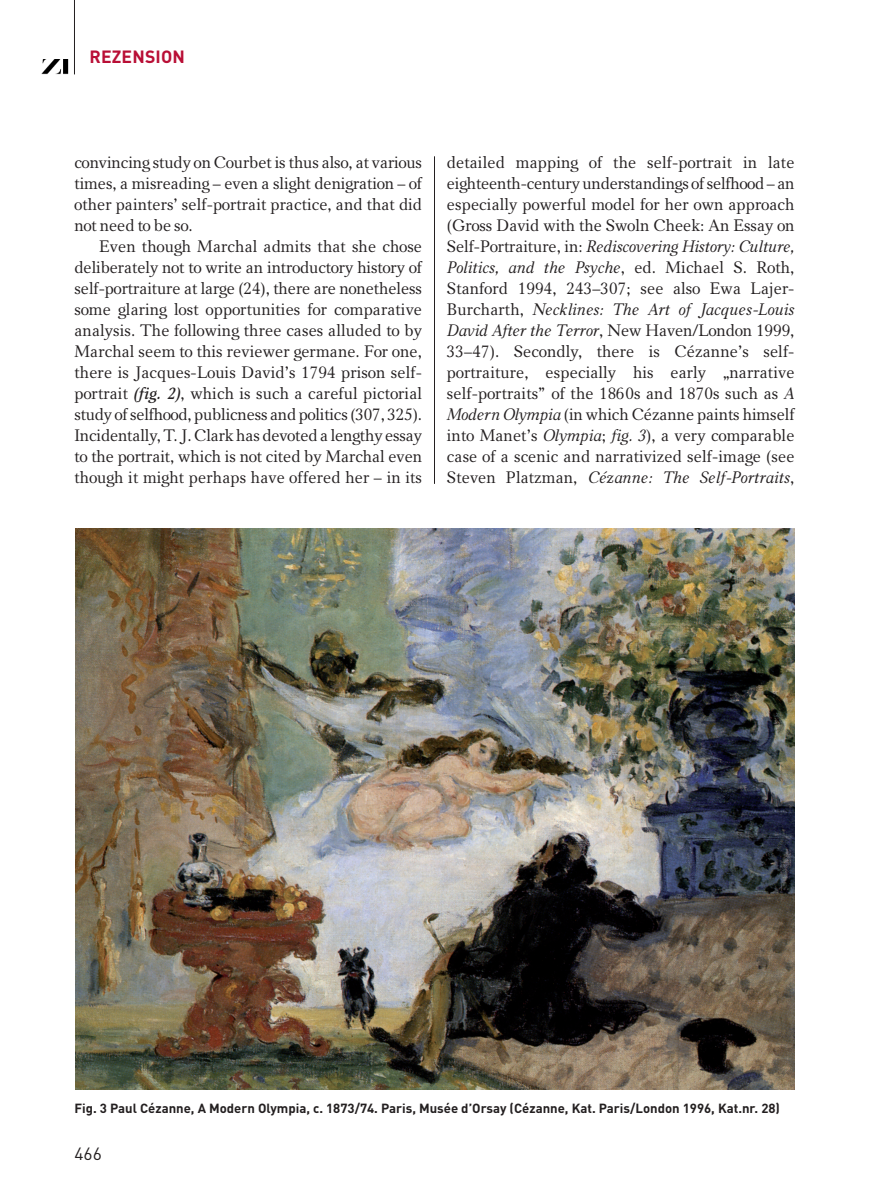
<style>
.page{position:relative;width:869px;height:1191px;background:#fff}
.page>*{position:absolute;margin:0;border:0;box-sizing:border-box;transform-origin:0 0}
.t1{font:700 17.5px "DINOT";letter-spacing:.01em;color:#b90f36}
.t2{font:17.5px "DINOT";color:#231f20}
.t3{font:16.62px/21px "Carniola";letter-spacing:.005em;color:#231f20;text-align:justify}
.t4{font:700 13.12px "DINOT";color:#231f20}
.s1{font-weight:600;font-style:italic}
.s2{font-style:italic}
</style>
<div class="page">
<hr style="left:434px;top:156px;width:1px;height:328px;background:#231f20">
<hr style="left:74px;top:0;width:1px;height:74px;background:#231f20">
<img style="left:41px;top:60px;width:28px;height:15px">
<img style="left:75px;top:528px;width:719px;height:561px">
<p class="t1" style="left:89px;top:51px;width:97px">REZENSION</p>
<p class="t3" style="left:74px;top:152px;width:349px">convincing study on Courbet is thus also, at various times, a misreading – even a slight denigration – of other painters’ self-portrait practice, and that did not need to be so.</p>
<p class="t3" style="left:74px;top:236px;width:349px;text-indent:25px">Even though Marchal admits that she chose deliberately not to write an introductory history of self-portraiture at large (24), there are nonetheless some glaring lost opportunities for comparative analysis. The following three cases alluded to by Marchal seem to this reviewer germane. For one, there is Jacques-Louis David’s 1794 prison self&shy;portrait <span class="s1">(fig. 2)</span>, which is such a careful pictorial study of selfhood, publicness and politics (307, 325).<br>Incidentally, T. J. Clark has devoted a lengthy essay to the portrait, which is not cited by Marchal even though it might perhaps have offered her – in its</p>
<p class="t3" style="left:446px;top:152px;width:349px">detailed mapping of the self-portrait in late eighteenth-century understandings of selfhood – an especially powerful model for her own approach (Gross David with the Swoln Cheek: An Essay on Self-Portraiture, in: <span class="s2">Rediscovering History: Culture, Politics, and the Psyche</span>, ed. Michael S. Roth, Stanford 1994, 243–307; see also Ewa Lajer-Burcharth, <span class="s2">Necklines: The Art of Jacques-Louis David After the Terror</span>, New Haven/London 1999, 33–47). Secondly, there is Cézanne’s self&shy;portraiture, especially his early „narrative self-portraits” of the 1860s and 1870s such as <span class="s2">A Modern Olympia</span> (in which Cézanne paints himself into Manet’s <span class="s2">Olympia</span>; <span class="s2">fig. 3</span>), a very comparable case of a scenic and narrativized self-image (see Steven Platzman, <span class="s2">Cézanne: The Self-Portraits</span>,</p>
<p class="t4" style="left:74px;top:1103px;width:706px">Fig. 3 Paul Cézanne, A Modern Olympia, c. 1873/74. Paris, Musée d’Orsay (Cézanne, Kat. Paris/London 1996, Kat.nr. 28)</p>
<p class="t2" style="left:74px;top:1147px;width:29px">466</p>
</div>
